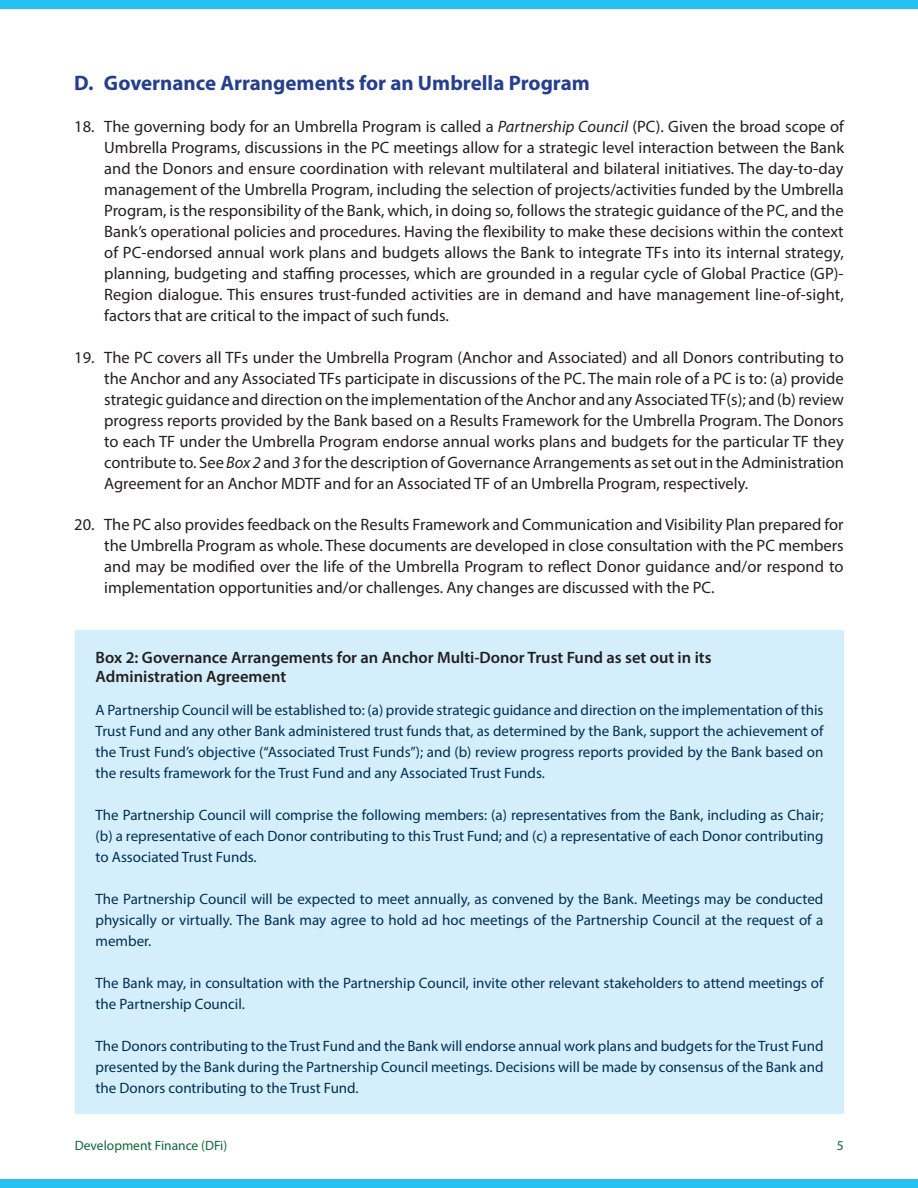
<style>
.page{position:relative;width:918px;height:1188px;background:#fff}
.page>*{position:absolute;margin:0;border:0;box-sizing:border-box;transform-origin:0 0}
.t1{font:700 21px "Myriad Pro";color:#253f8e}
.t2{font:16.5px/21px "Myriad Pro";color:#231f20;text-align:justify}
.t3{font:600 16.5px/19.5px "Myriad Pro";color:#231f20}
.t4{font:15px/21px "Myriad Pro";color:#002e54;text-align:justify}
.t5{font:13.5px "Myriad Pro";color:#0c6638}
.s1{font-style:italic}
</style>
<div class="page">
<div style="left:0;top:1179px;width:918px;height:9px;background:#24c1f2"></div>
<div style="left:0;top:0;width:918px;height:9px;background:#24c1f2"></div>
<div style="left:75px;top:630px;width:769px;height:484px;background:#d4effb"></div>
<p class="t1" style="left:74px;top:69px;width:517px">D. Governance Arrangements for an Umbrella Program</p>
<p class="t2" style="left:104px;top:116px;width:741px;text-indent:-30px">18. The governing body for an Umbrella Program is called a <span class="s1">Partnership Council</span> (PC). Given the broad scope of Umbrella Programs, discussions in the PC meetings allow for a strategic level interaction between the Bank and the Donors and ensure coordination with relevant multilateral and bilateral initiatives. The day-to-day management of the Umbrella Program, including the selection of projects/activities funded by the Umbrella Program, is the responsibility of the Bank, which, in doing so, follows the strategic guidance of the PC, and the Bank’s operational policies and procedures. Having the flexibility to make these decisions within the context of PC-endorsed annual work plans and budgets allows the Bank to integrate TFs into its internal strategy, planning, budgeting and staffing processes, which are grounded in a regular cycle of Global Practice (GP)- Region dialogue. This ensures trust-funded activities are in demand and have management line-of-sight, factors that are critical to the impact of such funds.</p>
<p class="t2" style="left:104px;top:347px;width:741px;text-indent:-30px">19. The PC covers all TFs under the Umbrella Program (Anchor and Associated) and all Donors contributing to the Anchor and any Associated TFs participate in discussions of the PC. The main role of a PC is to: (a) provide strategic guidance and direction on the implementation of the Anchor and any Associated TF(s); and (b) review progress reports provided by the Bank based on a Results Framework for the Umbrella Program. The Donors to each TF under the Umbrella Program endorse annual works plans and budgets for the particular TF they contribute to. See <span class="s1">Box 2</span> and <span class="s1">3</span> for the description of Governance Arrangements as set out in the Administration Agreement for an Anchor MDTF and for an Associated TF of an Umbrella Program, respectively.</p>
<p class="t2" style="left:104px;top:514px;width:741px;text-indent:-30px">20. The PC also provides feedback on the Results Framework and Communication and Visibility Plan prepared for the Umbrella Program as whole. These documents are developed in close consultation with the PC members and may be modified over the life of the Umbrella Program to reflect Donor guidance and/or respond to implementation opportunities and/or challenges. Any changes are discussed with the PC.</p>
<p class="t3" style="left:96px;top:647px;width:618px">Box 2: Governance Arrangements for an Anchor Multi-Donor Trust Fund as set out in its<br>Administration Agreement</p>
<p class="t4" style="left:96px;top:699px;width:729px">A Partnership Council will be established to: (a) provide strategic guidance and direction on the implementation of this Trust Fund and any other Bank administered trust funds that, as determined by the Bank, support the achievement of the Trust Fund’s objective (“Associated Trust Funds”); and (b) review progress reports provided by the Bank based on the results framework for the Trust Fund and any Associated Trust Funds.</p>
<p class="t4" style="left:96px;top:804px;width:729px">The Partnership Council will comprise the following members: (a) representatives from the Bank, including as Chair; (b) a representative of each Donor contributing to this Trust Fund; and (c) a representative of each Donor contributing to Associated Trust Funds.</p>
<p class="t4" style="left:96px;top:888px;width:729px">The Partnership Council will be expected to meet annually, as convened by the Bank. Meetings may be conducted physically or virtually. The Bank may agree to hold ad hoc meetings of the Partnership Council at the request of a member.</p>
<p class="t4" style="left:96px;top:972px;width:729px">The Bank may, in consultation with the Partnership Council, invite other relevant stakeholders to attend meetings of the Partnership Council.</p>
<p class="t4" style="left:96px;top:1035px;width:729px">The Donors contributing to the Trust Fund and the Bank will endorse annual work plans and budgets for the Trust Fund presented by the Bank during the Partnership Council meetings. Decisions will be made by consensus of the Bank and the Donors contributing to the Trust Fund.</p>
<p class="t5" style="left:75px;top:1137px;width:154px">Development Finance (DFi)</p>
<p class="t5" style="left:837px;top:1137px;width:8px">5</p>
</div>
